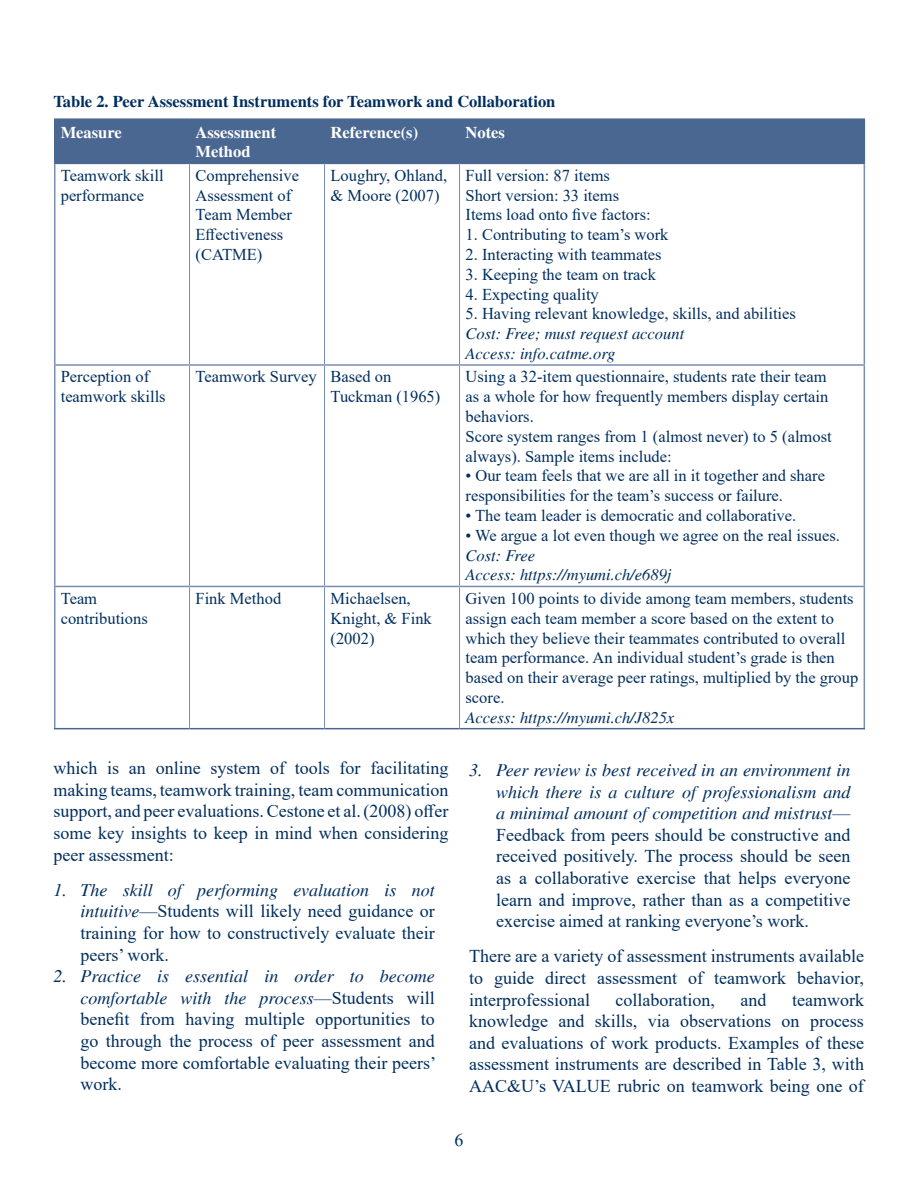
<style>
.page{position:relative;width:918px;height:1188px;background:#fff}
.page>*{position:absolute;margin:0;border:0;box-sizing:border-box;transform-origin:0 0}
.t1{font:18px/21.6px "Times New Roman";color:#002e5e;text-align:justify}
.t2{font:italic 18px/21.6px "Times";color:#002e5e;text-align:right}
.t3{font:16.5px/19.8px "Times New Roman";color:#002e5e}
.t4{font:italic 16.5px/19.8px "Times";color:#002e5e}
.t5{font:700 16.5px "Times";color:#002e5e}
.t6{font:700 16.5px/19.8px "Times";color:#fff}
.s1{font-family:"Times";font-style:italic}
.s2{font-family:"Times New Roman";font-style:normal}
</style>
<div class="page">
<div style="left:56px;top:120px;width:808px;height:43px;background:#4a6791"></div>
<hr style="left:54px;top:118px;width:136px;height:2px;background:#4a6791">
<hr style="left:54px;top:120px;width:2px;height:43px;background:#4a6791">
<hr style="left:190px;top:118px;width:135px;height:2px;background:#4a6791">
<hr style="left:325px;top:118px;width:135px;height:2px;background:#4a6791">
<hr style="left:460px;top:118px;width:405px;height:2px;background:#4a6791">
<hr style="left:864px;top:120px;width:1px;height:43px;background:#4a6791">
<hr style="left:54px;top:163px;width:136px;height:1px;background:#4a6791">
<hr style="left:190px;top:163px;width:135px;height:1px;background:#4a6791">
<hr style="left:325px;top:163px;width:135px;height:1px;background:#4a6791">
<hr style="left:460px;top:163px;width:405px;height:1px;background:#4a6791">
<hr style="left:54px;top:728px;width:136px;height:1px;background:#4a6791">
<hr style="left:190px;top:728px;width:135px;height:1px;background:#4a6791">
<hr style="left:325px;top:728px;width:135px;height:1px;background:#4a6791">
<hr style="left:460px;top:728px;width:405px;height:1px;background:#4a6791">
<hr style="left:189px;top:120px;width:1px;height:43px;background:#4a6791">
<hr style="left:324px;top:120px;width:1px;height:43px;background:#4a6791">
<hr style="left:459px;top:120px;width:1px;height:43px;background:#4a6791">
<hr style="left:54px;top:164px;width:2px;height:200px;background:#798eb1">
<hr style="left:864px;top:164px;width:1px;height:200px;background:#798eb1">
<hr style="left:54px;top:364px;width:136px;height:2px;background:#798eb1">
<hr style="left:54px;top:366px;width:2px;height:220px;background:#798eb1">
<hr style="left:190px;top:364px;width:135px;height:2px;background:#798eb1">
<hr style="left:325px;top:364px;width:135px;height:2px;background:#798eb1">
<hr style="left:460px;top:364px;width:405px;height:2px;background:#798eb1">
<hr style="left:864px;top:366px;width:1px;height:220px;background:#798eb1">
<hr style="left:54px;top:586px;width:136px;height:1px;background:#798eb1">
<hr style="left:54px;top:587px;width:2px;height:141px;background:#798eb1">
<hr style="left:190px;top:586px;width:135px;height:1px;background:#798eb1">
<hr style="left:325px;top:586px;width:135px;height:1px;background:#798eb1">
<hr style="left:460px;top:586px;width:405px;height:1px;background:#798eb1">
<hr style="left:864px;top:587px;width:1px;height:141px;background:#798eb1">
<hr style="left:189px;top:164px;width:1px;height:200px;background:#798eb1">
<hr style="left:324px;top:164px;width:1px;height:200px;background:#798eb1">
<hr style="left:459px;top:164px;width:1px;height:200px;background:#798eb1">
<hr style="left:189px;top:366px;width:1px;height:220px;background:#798eb1">
<hr style="left:324px;top:366px;width:1px;height:220px;background:#798eb1">
<hr style="left:459px;top:366px;width:1px;height:220px;background:#798eb1">
<hr style="left:189px;top:587px;width:1px;height:141px;background:#798eb1">
<hr style="left:324px;top:587px;width:1px;height:141px;background:#798eb1">
<hr style="left:459px;top:587px;width:1px;height:141px;background:#798eb1">
<p class="t5" style="left:53px;top:91px;width:503px">Table 2. Peer Assessment Instruments for Teamwork and Collaboration</p>
<p class="t6" style="left:61px;top:122px;width:63px">Measure</p>
<p class="t6" style="left:196px;top:122px;width:82px">Assessment<br>Method</p>
<p class="t6" style="left:331px;top:122px;width:89px">Reference(s)</p>
<p class="t6" style="left:466px;top:122px;width:41px">Notes</p>
<p class="t3" style="left:61px;top:165px;width:104px">Teamwork skill performance</p>
<p class="t3" style="left:196px;top:165px;width:105px">Comprehensive<br>Assessment of<br>Team Member<br>Effectiveness (CATME)</p>
<p class="t3" style="left:331px;top:165px;width:118px">Loughry, Ohland, &amp; Moore (2007)</p>
<p class="t3" style="left:466px;top:165px;width:187px">Full version: 87 items<br>Short version: 33 items<br>Items load onto five factors:</p>
<p class="t3" style="left:466px;top:224px;width:205px">1. Contributing to team’s work</p>
<p class="t3" style="left:466px;top:244px;width:198px">2. Interacting with teammates</p>
<p class="t3" style="left:466px;top:264px;width:192px">3. Keeping the team on track</p>
<p class="t3" style="left:466px;top:284px;width:135px">4. Expecting quality</p>
<p class="t3" style="left:466px;top:303px;width:332px">5. Having relevant knowledge, skills, and abilities</p>
<p class="t4" style="left:466px;top:324px;width:220px">Cost: Free; must request account<br>Access: info.catme.org</p>
<p class="t3" style="left:61px;top:367px;width:106px">Perception of teamwork skills</p>
<p class="t3" style="left:331px;top:367px;width:111px;text-indent:-135px">Teamwork Survey Based on<br>Tuckman (1965)</p>
<p class="t3" style="left:466px;top:367px;width:368px">Using a 32-item questionnaire, students rate their team as a whole for how frequently members display certain behaviors.<br>Score system ranges from 1 (almost never) to 5 (almost always). Sample items include:</p>
<p class="t3" style="left:466px;top:466px;width:361px">• Our team feels that we are all in it together and share responsibilities for the team’s success or failure.</p>
<p class="t3" style="left:466px;top:505px;width:332px">• The team leader is democratic and collaborative.</p>
<p class="t3" style="left:466px;top:525px;width:376px">• We argue a lot even though we agree on the real issues.</p>
<p class="t4" style="left:466px;top:545px;width:207px">Cost: Free<br>Access: https://myumi.ch/e689j</p>
<p class="t3" style="left:61px;top:588px;width:89px">Team contributions</p>
<p class="t3" style="left:196px;top:588px;width:87px">Fink Method</p>
<p class="t3" style="left:331px;top:588px;width:103px">Michaelsen,<br>Knight, &amp; Fink (2002)</p>
<p class="t3" style="left:466px;top:588px;width:394px">Given 100 points to divide among team members, students assign each team member a score based on the extent to which they believe their teammates contributed to overall team performance. An individual student’s grade is then based on their average peer ratings, multiplied by the group score.</p>
<p class="t4" style="left:466px;top:707px;width:210px">Access: https://myumi.ch/J825x</p>
<p class="t1" style="left:53px;top:757px;width:396px">which is an online system of tools for facilitating making teams, teamwork training, team communication support, and peer evaluations. Cestone et al. (2008) offer some key insights to keep in mind when considering peer assessment:</p>
<p class="t2" style="left:53px;top:879px;width:383px">1. The skill of performing evaluation is not</p>
<p class="t1" style="left:80px;top:900px;width:356px"><span class="s1">intuitive</span>—Students will likely need guidance or training for how to constructively evaluate their peers’ work.</p>
<p class="t2" style="left:53px;top:965px;width:383px">2. Practice is essential in order to become comfortable with the process<span class="s2">—Students will</span></p>
<p class="t1" style="left:80px;top:1008px;width:357px">benefit from having multiple opportunities to go through the process of peer assessment and become more comfortable evaluating their peers’ work.</p>
<p class="t2" style="left:496px;top:759px;width:356px;text-align:justify;text-indent:-27px">3. Peer review is best received in an environment in which there is a culture of professionalism and a minimal amount of competition and mistrust<span class="s2">—</span></p>
<p class="t1" style="left:496px;top:823px;width:356px">Feedback from peers should be constructive and received positively. The process should be seen as a collaborative exercise that helps everyone learn and improve, rather than as a competitive exercise aimed at ranking everyone’s work.</p>
<p class="t1" style="left:469px;top:945px;width:396px">There are a variety of assessment instruments available to guide direct assessment of teamwork behavior, interprofessional</p>
<p class="t1" style="left:469px;top:988px;width:396px;text-indent:323px">teamwork knowledge and skills, via observations on process and evaluations of work products. Examples of these assessment instruments are described in Table 3, with AAC&amp;U’s VALUE rubric on teamwork being one of</p>
<p class="t1" style="left:616px;top:988px;width:101px">collaboration,</p>
<p class="t1" style="left:741px;top:988px;width:27px">and</p>
<p class="t1" style="left:454px;top:1129px;width:10px">6</p>
</div>
